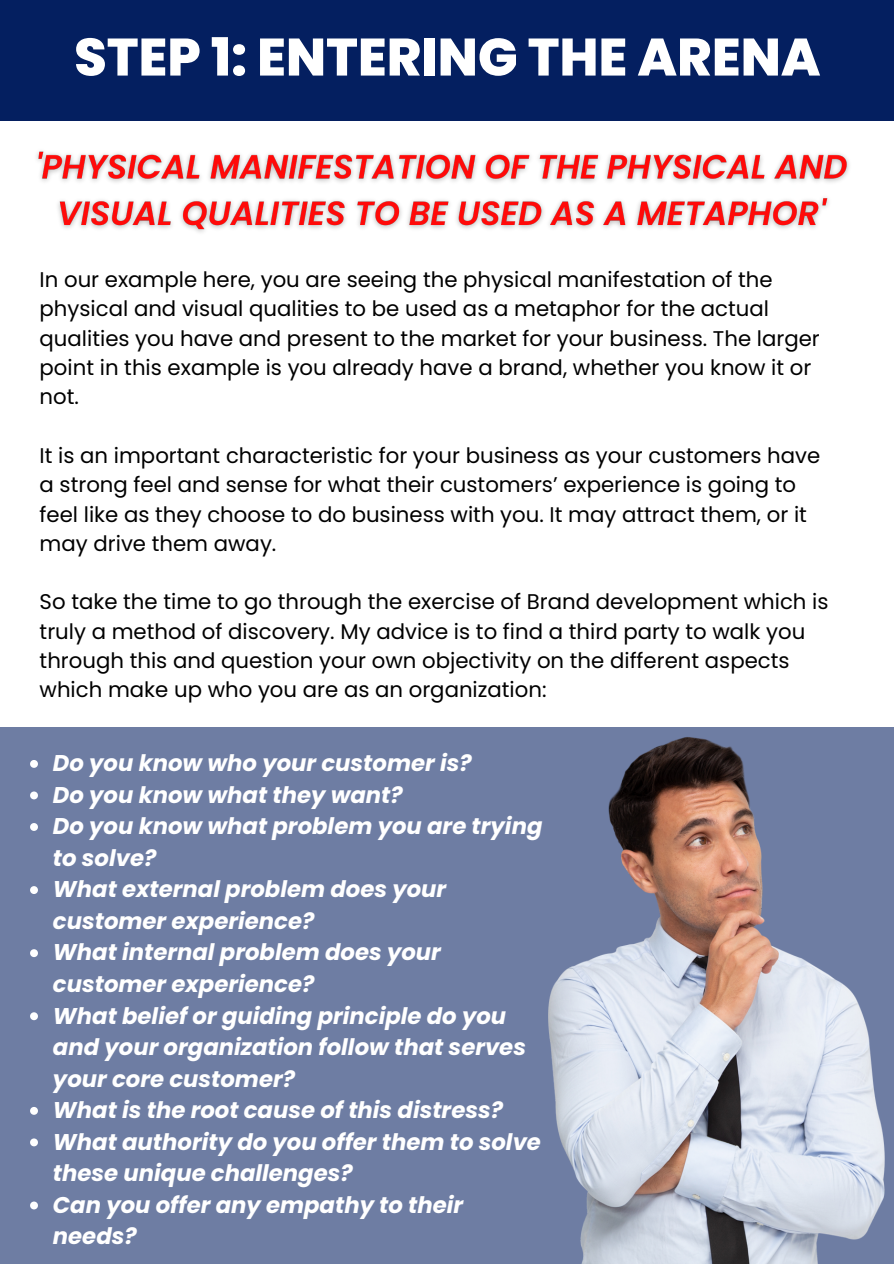
<style>
.page{position:relative;width:894px;height:1264px;background:#fff}
.page>*{position:absolute;margin:0;border:0;box-sizing:border-box;transform-origin:0 0}
.t1{font:800 52.5px "Poppins";color:#fff}
.t2{font:italic 700 22.8px/31.5px "Poppins";color:#fff}
.t3{font:21.3px/29.2px "Poppins";color:#000}
</style>
<div class="page">
<div style="left:0;top:0;width:893px;height:121px;background:#041f60"></div>
<div style="left:0;top:727px;width:893px;height:536px;background:#6e7da3"></div>
<img style="left:548px;top:737px;width:336px;height:526px">
<img style="left:36px;top:151px;width:813px;height:82px">
<svg style="left:30px;top:760px;width:8px;height:7px"></svg>
<svg style="left:30px;top:791px;width:8px;height:8px"></svg>
<svg style="left:30px;top:823px;width:8px;height:8px"></svg>
<svg style="left:30px;top:886px;width:8px;height:8px"></svg>
<svg style="left:30px;top:949px;width:8px;height:8px"></svg>
<svg style="left:30px;top:1012px;width:8px;height:8px"></svg>
<svg style="left:30px;top:1107px;width:8px;height:7px"></svg>
<svg style="left:30px;top:1138px;width:8px;height:8px"></svg>
<svg style="left:30px;top:1201px;width:8px;height:8px"></svg>
<h1 class="t1" style="left:74px;top:20px;width:747px">STEP 1: ENTERING THE ARENA</h1>
<p class="t3" style="left:40px;top:265px;width:781px">In our example here, you are seeing the physical manifestation of the physical and visual qualities to be used as a metaphor for the actual qualities you have and present to the market for your business. The larger point in this example is you already have a brand, whether you know it or not.</p>
<p class="t3" style="left:40px;top:441px;width:782px">It is an important characteristic for your business as your customers have a strong feel and sense for what their customers’ experience is going to feel like as they choose to do business with you. It may attract them, or it may drive them away.</p>
<p class="t3" style="left:40px;top:587px;width:790px">So take the time to go through the exercise of Brand development which is truly a method of discovery. My advice is to find a third party to walk you through this and question your own objectivity on the different aspects which make up who you are as an organization:</p>
<p class="t2" style="left:53px;top:747px;width:491px">Do you know who your customer is?<br>Do you know what they want?<br>Do you know what problem you are trying to solve?<br>What external problem does your customer experience?<br>What internal problem does your customer experience?<br>What belief or guiding principle do you and your organization follow that serves your core customer?<br>What is the root cause of this distress?<br>What authority do you offer them to solve these unique challenges?<br>Can you offer any empathy to their needs?</p>
</div>
